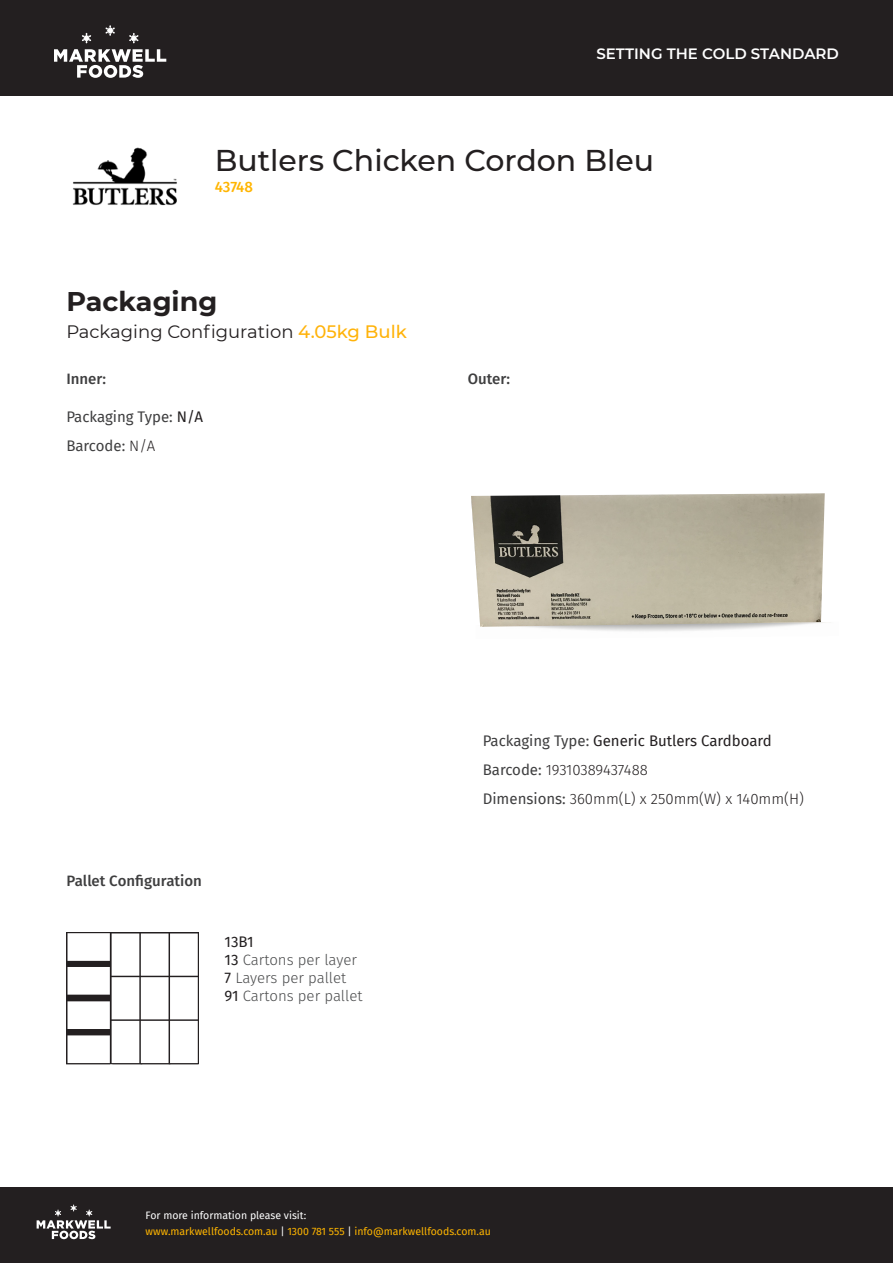
<style>
.page{position:relative;width:893px;height:1263px;background:#fff}
.page>*{position:absolute;margin:0;border:0;box-sizing:border-box;transform-origin:0 0}
.t1{font:500 30px "Montserrat";color:#231f20}
.t2{font:700 27px "Montserrat";color:#231f20}
.t3{font:18px "Montserrat";color:#231f20}
.t4{font:300 15px "Fira Sans";color:#231f20}
.t5{font:300 15px/18px "Fira Sans";color:#4b4c4d}
.t6{font:15px "Fira Sans";color:#231f20}
.t7{font:500 15px "Fira Sans";color:#3e3e3f}
.t8{font:15px "Fira Sans";color:#3e3e3f}
.t9{font:600 15px "Montserrat";color:#fff}
.t10{font:500 15px "Fira Sans";letter-spacing:-.01em;color:#ffb500}
.t11{font:10.5px/16.5px "Fira Sans";color:#ffb500}
.s1{font-weight:500;color:#ffb30a}
.s2{color:#231f20}
.s3{font-weight:300;color:#231f20}
.s4{font-weight:400;color:#231f20}
.s5{color:#3e3e3f}
.s6{font-weight:400;color:#3e3e3f}
.s7{color:#fff}
</style>
<div class="page">
<div style="left:0;top:1187px;width:893px;height:76px;background:#231f20"></div>
<svg style="left:37px;top:1204px;width:74px;height:35px"></svg>
<div style="left:0;top:0;width:893px;height:95px;background:#231f20"></div>
<svg style="left:54px;top:49px;width:112px;height:29px"></svg>
<svg style="left:82px;top:33px;width:9px;height:10px"></svg>
<svg style="left:106px;top:25px;width:9px;height:11px"></svg>
<svg style="left:129px;top:33px;width:9px;height:10px"></svg>
<img style="left:72px;top:147px;width:105px;height:59px">
<img style="left:66px;top:932px;width:132px;height:132px">
<img style="left:471px;top:493px;width:354px;height:134px">
<p class="t9" style="left:596px;top:43px;width:244px">SETTING THE COLD STANDARD</p>
<p class="t1" style="left:215px;top:139px;width:441px">Butlers Chicken Cordon Bleu</p>
<p class="t10" style="left:215px;top:176px;width:40px">43748</p>
<p class="t2" style="left:66px;top:282px;width:153px">Packaging</p>
<p class="t3" style="left:66px;top:320px;width:342px">Packaging Configuration <span class="s1">4.05kg Bulk</span></p>
<p class="t7" style="left:66px;top:368px;width:41px">Inner:</p>
<p class="t8" style="left:66px;top:406px;width:138px">Packaging Type: <span class="s2">N/A</span></p>
<p class="t8" style="left:66px;top:435px;width:90px">Barcode: <span class="s3">N/A</span></p>
<p class="t7" style="left:468px;top:368px;width:44px">Outer:</p>
<p class="t7" style="left:66px;top:870px;width:137px">Pallet Configuration</p>
<p class="t5" style="left:225px;top:932px;width:139px"><span class="s4">13B1<br>13</span> Cartons per layer<br><span class="s4">7</span> Layers per pallet<br><span class="s4">91</span> Cartons per pallet</p>
<p class="t6" style="left:483px;top:730px;width:291px"><span class="s5">Packaging Type:</span> Generic Butlers Cardboard</p>
<p class="t4" style="left:483px;top:759px;width:167px"><span class="s6">Barcode:</span> 19310389437488</p>
<p class="t4" style="left:483px;top:788px;width:323px"><span class="s6">Dimensions:</span> 360mm(L) x 250mm(W) x 140mm(H)</p>
<p class="t11" style="left:146px;top:1206px;width:347px"><span class="s7">For more information please visit:<br></span>www.markwellfoods.com.au <span class="s7">|</span> 1300 781 555 <span class="s7">|</span> info@markwellfoods.com.au</p>
</div>
